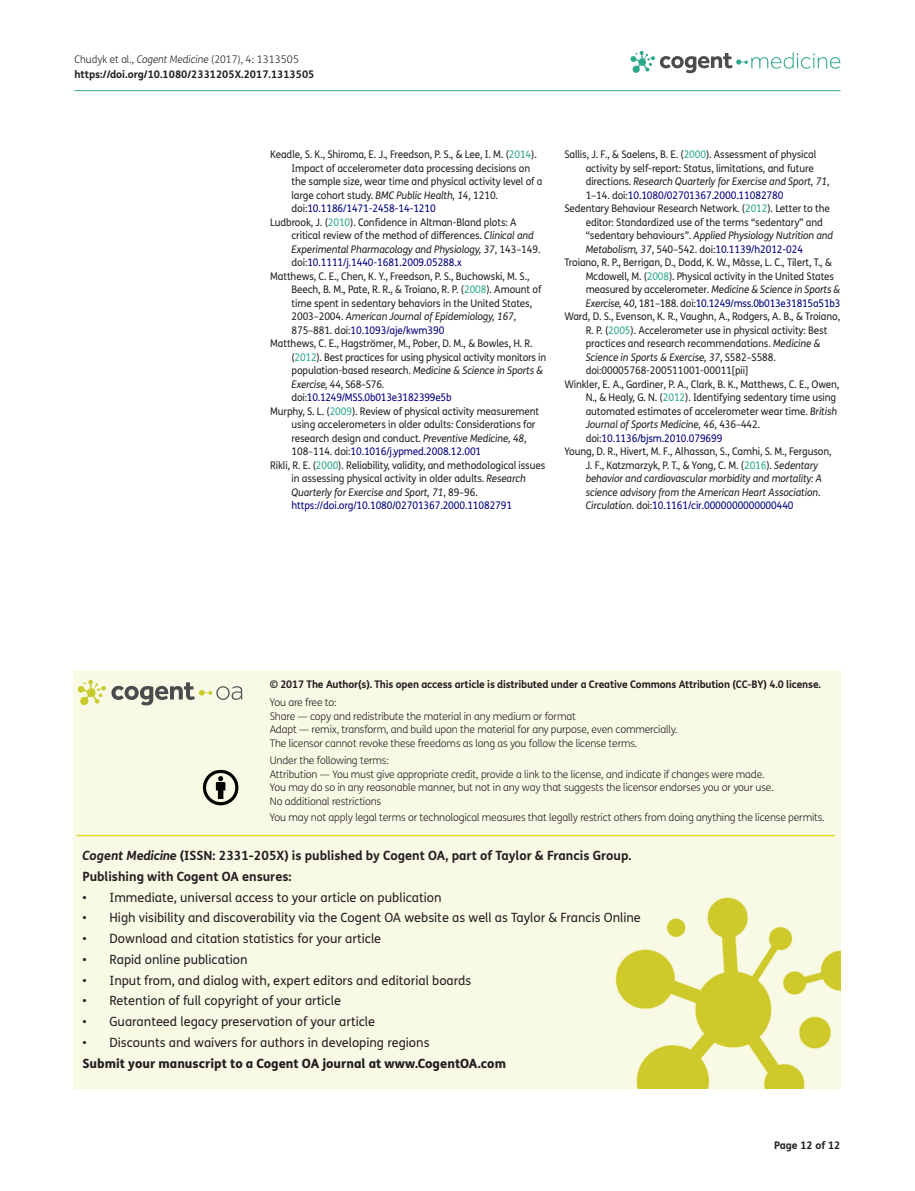
<style>
.page{position:relative;width:915px;height:1191px;background:#fff}
.page>*{position:absolute;margin:0;border:0;box-sizing:border-box;transform-origin:0 0}
.t1{font:12.75px "FS Me Pro";color:#231f20}
.t2{font:700 12.75px/20.7px "FS Me Pro";color:#231f20}
.t3{font:800 12.75px "FS Me Pro";color:#231f20}
.t4{font:10.5px "FS Me Pro";letter-spacing:-.01em;color:#231f20;scale:.95 1}
.t5{font:300 10.5px/13.5px "FS Me Pro";letter-spacing:-.015em;color:#231f20}
.t6{font:italic 10.5px "FS Me Pro";letter-spacing:-.01em;color:#231f20;scale:.95 1}
.t7{font:10.5px "FS Me Pro";letter-spacing:-.01em;color:#000080;scale:.95 1}
.t8{font:700 10.5px/15px "FS Me Pro";letter-spacing:-.015em;color:#231f20}
.s1{font-weight:300}
.s2{font-weight:300;font-style:italic}
.s3{color:#2ca88a}
.s4{font-style:italic}
.s5{color:#231f20}
.s6{font-style:normal}
.s7{font-style:italic;color:#231f20}
</style>
<div class="page">
<hr style="left:74px;top:90px;width:766px;height:1px;background:#2ca88a">
<svg style="left:630px;top:51px;width:210px;height:22px"></svg>
<div style="left:74px;top:671px;width:766px;height:417px;background:#f9fae6"></div>
<svg style="left:78px;top:680px;width:164px;height:25px;background:#d2d3ba"></svg>
<svg style="left:203px;top:770px;width:35px;height:35px"></svg>
<hr style="left:77px;top:835px;width:757px;height:1px;background:#dcdc1e">
<p class="t8" style="left:74px;top:51px;width:241px"><span class="s1">Chudyk et al.,</span> <span class="s2">Cogent Medicine</span> <span class="s1">(2017), 4: 1313505 </span>https://doi.org/10.1080/2331205X.2017.1313505</p>
<p class="t4" style="left:270px;top:147px;width:282px">Keadle, S. K., Shiroma, E. J., Freedson, P. S., &amp; Lee, I. M. (<span class="s3">2014</span>).</p>
<p class="t4" style="left:291px;top:161px;width:253px">Impact of accelerometer data processing decisions on</p>
<p class="t4" style="left:291px;top:174px;width:266px">the sample size, wear time and physical activity level of a</p>
<p class="t4" style="left:291px;top:188px;width:219px">large cohort study. <span class="s4">BMC Public Health, 14</span>, 1210.</p>
<p class="t7" style="left:291px;top:201px;width:153px"><span class="s5">doi:</span>10.1186/1471-2458-14-1210</p>
<p class="t4" style="left:270px;top:215px;width:261px">Ludbrook, J. (<span class="s3">2010</span>). Confidence in Altman-Bland plots: A</p>
<p class="t4" style="left:291px;top:228px;width:256px">critical review of the method of differences. <span class="s4">Clinical and</span></p>
<p class="t6" style="left:291px;top:242px;width:263px">Experimental Pharmacology and Physiology, 37<span class="s6">, 143–149.</span></p>
<p class="t7" style="left:291px;top:255px;width:181px"><span class="s5">doi:</span>10.1111/j.1440-1681.2009.05288.x</p>
<p class="t4" style="left:270px;top:269px;width:274px">Matthews, C. E., Chen, K. Y., Freedson, P. S., Buchowski, M. S.,</p>
<p class="t4" style="left:291px;top:282px;width:264px">Beech, B. M., Pate, R. R., &amp; Troiano, R. P. (<span class="s3">2008</span>). Amount of</p>
<p class="t4" style="left:291px;top:296px;width:255px">time spent in sedentary behaviors in the United States,</p>
<p class="t6" style="left:291px;top:309px;width:238px"><span class="s6">2003–2004.</span> American Journal of Epidemiology, 167<span class="s6">,</span></p>
<p class="t7" style="left:291px;top:323px;width:162px"><span class="s5">875–881. doi:</span>10.1093/aje/kwm390</p>
<p class="t4" style="left:270px;top:336px;width:277px">Matthews, C. E., Hagströmer, M., Pober, D. M., &amp; Bowles, H. R.</p>
<p class="t4" style="left:291px;top:350px;width:269px">(<span class="s3">2012</span>). Best practices for using physical activity monitors in</p>
<p class="t4" style="left:291px;top:363px;width:266px">population-based research. <span class="s4">Medicine &amp; Science in Sports &amp;</span></p>
<p class="t6" style="left:291px;top:377px;width:99px">Exercise, 44<span class="s6">, S68–S76.</span></p>
<p class="t7" style="left:291px;top:390px;width:170px"><span class="s5">doi:</span>10.1249/MSS.0b013e3182399e5b</p>
<p class="t4" style="left:270px;top:404px;width:284px">Murphy, S. L. (<span class="s3">2009</span>). Review of physical activity measurement</p>
<p class="t4" style="left:291px;top:417px;width:258px">using accelerometers in older adults: Considerations for</p>
<p class="t4" style="left:291px;top:431px;width:249px">research design and conduct. <span class="s4">Preventive Medicine, 48</span>,</p>
<p class="t7" style="left:291px;top:444px;width:201px"><span class="s5">108–114. doi:</span>10.1016/j.ypmed.2008.12.001</p>
<p class="t4" style="left:270px;top:458px;width:291px">Rikli, R. E. (<span class="s3">2000</span>). Reliability, validity, and methodological issues</p>
<p class="t4" style="left:291px;top:471px;width:248px">in assessing physical activity in older adults. <span class="s4">Research</span></p>
<p class="t6" style="left:291px;top:485px;width:197px">Quarterly for Exercise and Sport, 71<span class="s6">, 89–96.</span></p>
<p class="t7" style="left:291px;top:498px;width:234px">https://doi.org/10.1080/02701367.2000.11082791</p>
<p class="t4" style="left:564px;top:147px;width:266px">Sallis, J. F., &amp; Saelens, B. E. (<span class="s3">2000</span>). Assessment of physical</p>
<p class="t4" style="left:585px;top:161px;width:242px">activity by self-report: Status, limitations, and future</p>
<p class="t6" style="left:585px;top:174px;width:258px"><span class="s6">directions.</span> Research Quarterly for Exercise and Sport, 71<span class="s6">,</span></p>
<p class="t7" style="left:585px;top:188px;width:210px"><span class="s5">1–14. doi:</span>10.1080/02701367.2000.11082780</p>
<p class="t4" style="left:564px;top:201px;width:281px">Sedentary Behaviour Research Network. (<span class="s3">2012</span>). Letter to the</p>
<p class="t4" style="left:585px;top:215px;width:251px">editor: Standardized use of the terms “sedentary” and</p>
<p class="t6" style="left:585px;top:228px;width:262px"><span class="s6">“sedentary behaviours”.</span> Applied Physiology Nutrition and</p>
<p class="t7" style="left:585px;top:242px;width:230px"><span class="s7">Metabolism, 37</span><span class="s5">, 540–542. doi:</span>10.1139/h2012-024</p>
<p class="t4" style="left:564px;top:255px;width:283px">Troiano, R. P., Berrigan, D., Dodd, K. W., Mâsse, L. C., Tilert, T., &amp;</p>
<p class="t4" style="left:585px;top:269px;width:263px">Mcdowell, M. (<span class="s3">2008</span>). Physical activity in the United States</p>
<p class="t6" style="left:585px;top:282px;width:269px"><span class="s6">measured by accelerometer.</span> Medicine &amp; Science in Sports &amp;</p>
<p class="t7" style="left:585px;top:296px;width:270px"><span class="s7">Exercise, 40</span><span class="s5">, 181–188. doi:</span>10.1249/mss.0b013e31815a51b3</p>
<p class="t4" style="left:564px;top:309px;width:292px">Ward, D. S., Evenson, K. R., Vaughn, A., Rodgers, A. B., &amp; Troiano,</p>
<p class="t4" style="left:585px;top:323px;width:256px">R. P. (<span class="s3">2005</span>). Accelerometer use in physical activity: Best</p>
<p class="t4" style="left:585px;top:336px;width:249px">practices and research recommendations. <span class="s4">Medicine &amp;</span></p>
<p class="t6" style="left:585px;top:350px;width:202px">Science in Sports &amp; Exercise, 37<span class="s6">, S582–S588.</span></p>
<p class="t4" style="left:585px;top:363px;width:173px">doi:00005768-200511001-00011[pii]</p>
<p class="t4" style="left:564px;top:377px;width:291px">Winkler, E. A., Gardiner, P. A., Clark, B. K., Matthews, C. E., Owen,</p>
<p class="t4" style="left:585px;top:390px;width:265px">N., &amp; Healy, G. N. (<span class="s3">2012</span>). Identifying sedentary time using</p>
<p class="t4" style="left:585px;top:404px;width:266px">automated estimates of accelerometer wear time. <span class="s4">British</span></p>
<p class="t6" style="left:585px;top:417px;width:185px">Journal of Sports Medicine, 46<span class="s6">, 436–442.</span></p>
<p class="t7" style="left:585px;top:431px;width:145px"><span class="s5">doi:</span>10.1136/bjsm.2010.079699</p>
<p class="t4" style="left:564px;top:444px;width:283px">Young, D. R., Hivert, M. F., Alhassan, S., Camhi, S. M., Ferguson,</p>
<p class="t4" style="left:585px;top:458px;width:246px">J. F., Katzmarzyk, P. T., &amp; Yong, C. M. (<span class="s3">2016</span>). <span class="s4">Sedentary</span></p>
<p class="t6" style="left:585px;top:471px;width:250px">behavior and cardiovascular morbidity and mortality: A</p>
<p class="t6" style="left:585px;top:485px;width:248px">science advisory from the American Heart Association<span class="s6">.</span></p>
<p class="t7" style="left:585px;top:498px;width:220px"><span class="s7">Circulation</span><span class="s5">. doi:</span>10.1161/cir.0000000000000440</p>
<p class="t8" style="left:270px;top:676px;width:552px">© 2017 The Author(s). This open access article is distributed under a Creative Commons Attribution (CC-BY) 4.0 license.</p>
<p class="t5" style="left:270px;top:695px;width:409px">You are free to:<br>Share — copy and redistribute the material in any medium or format<br>Adapt — remix, transform, and build upon the material for any purpose, even commercially.<br>The licensor cannot revoke these freedoms as long as you follow the license terms.</p>
<p class="t5" style="left:270px;top:753px;width:505px">Under the following terms:<br>Attribution — You must give appropriate credit, provide a link to the license, and indicate if changes were made.<br>You may do so in any reasonable manner, but not in any way that suggests the licensor endorses you or your use.<br>No additional restrictions</p>
<p class="t5" style="left:270px;top:810px;width:556px">You may not apply legal terms or technological measures that legally restrict others from doing anything the license permits.</p>
<p class="t2" style="left:82px;top:844px;width:550px"><span class="s4">Cogent Medicine</span> (ISSN: 2331-205X) is published by Cogent OA, part of Taylor &amp; Francis Group.<br>Publishing with Cogent OA ensures:</p>
<p class="t1" style="left:82px;top:888px;width:360px">• Immediate, universal access to your article on publication</p>
<p class="t1" style="left:82px;top:909px;width:559px">• High visibility and discoverability via the Cogent OA website as well as Taylor &amp; Francis Online</p>
<p class="t1" style="left:82px;top:930px;width:300px">• Download and citation statistics for your article</p>
<p class="t1" style="left:82px;top:950px;width:166px">• Rapid online publication</p>
<p class="t1" style="left:82px;top:971px;width:390px">• Input from, and dialog with, expert editors and editorial boards</p>
<p class="t1" style="left:82px;top:992px;width:260px">• Retention of full copyright of your article</p>
<p class="t1" style="left:82px;top:1013px;width:294px">• Guaranteed legacy preservation of your article</p>
<p class="t1" style="left:82px;top:1033px;width:348px">• Discounts and waivers for authors in developing regions</p>
<p class="t3" style="left:82px;top:1053px;width:425px">Submit your manuscript to a Cogent OA journal at www.CogentOA.com</p>
<p class="t8" style="left:773px;top:1137px;width:68px">Page 12 of 12</p>
</div>
